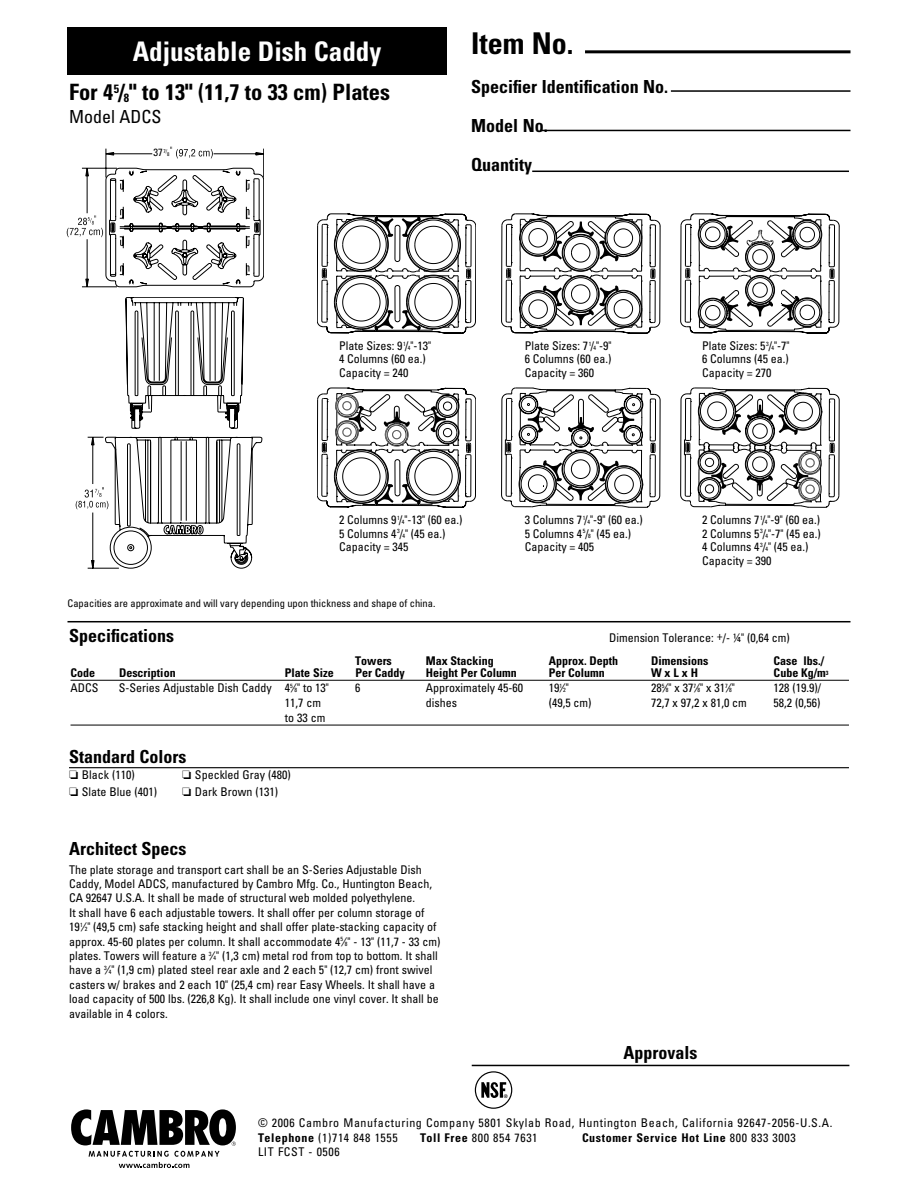
<style>
.page{position:relative;width:918px;height:1188px;background:#fff}
.page>*{position:absolute;margin:0;border:0;box-sizing:border-box;transform-origin:0 0}
.t1{font:700 condensed 30px "Univers";color:#000}
.t2{font:700 condensed 27px "Univers";color:#fff}
.t3{font:700 condensed 22.5px "Univers";color:#000}
.t4{font:700 condensed 18px/39px "Univers";color:#000}
.t5{font:condensed 18px "Univers";color:#000}
.t6{font:condensed 12px/13.5px "Univers";color:#000}
.t7{font:condensed 12px/14.4px "Univers";letter-spacing:.05em;color:#000}
.t8{font:700 condensed 12px "Univers";color:#000}
.t9{font:700 condensed 12px "Univers";letter-spacing:.05em;color:#000}
.t10{font:condensed 10.5px "Univers";color:#000}
.t11{font:condensed 5.25px "Univers";color:#000}
.t12{font:700 condensed 4.8px "Helvetica";color:#000}
.s1{font-size:12px}
.s2{font-size:6px}
.s3{font-weight:700}
.s4{font-weight:400}
</style>
<div class="page">
<svg style="left:71px;top:1109px;width:165px;height:59px"></svg>
<hr style="left:585px;top:50px;width:265px;height:3px;background:#000">
<hr style="left:671px;top:90px;width:179px;height:2px;background:#000">
<hr style="left:540px;top:130px;width:310px;height:1px;background:#000">
<hr style="left:532px;top:171px;width:317px;height:1px;background:#000">
<div style="left:68px;top:27px;width:379px;height:48px;background:#000"></div>
<hr style="left:71px;top:680px;width:778px;height:1px;background:#000">
<hr style="left:71px;top:725px;width:778px;height:1px;background:#000">
<hr style="left:69px;top:767px;width:780px;height:1px;background:#000">
<hr style="left:472px;top:1065px;width:377px;height:1px;background:#000">
<hr style="left:68px;top:621px;width:782px;height:1px;background:#000">
<svg style="left:474px;top:1071px;width:39px;height:38px"></svg>
<svg style="left:317px;top:214px;width:159px;height:119px"></svg>
<svg style="left:501px;top:214px;width:159px;height:119px"></svg>
<svg style="left:680px;top:214px;width:159px;height:120px"></svg>
<svg style="left:317px;top:388px;width:159px;height:120px"></svg>
<svg style="left:501px;top:388px;width:159px;height:119px"></svg>
<svg style="left:680px;top:388px;width:159px;height:119px"></svg>
<svg style="left:67px;top:147px;width:197px;height:140px"></svg>
<svg style="left:126px;top:297px;width:118px;height:132px"></svg>
<svg style="left:76px;top:437px;width:186px;height:131px"></svg>
<div style="left:154px;top:148px;width:16px;height:15px;background:#fff"></div>
<h2 class="t2" style="left:133px;top:35px;width:250px">Adjustable Dish Caddy</h2>
<h3 class="t3" style="left:69px;top:78px;width:323px">For 4<sup>5</sup>/<span class="s1">8</span>" to 13" (11,7 to 33 cm) Plates</h3>
<h3 class="t5" style="left:69px;top:105px;width:94px">Model ADCS</h3>
<p class="t10" style="left:154px;top:146px;width:15px">37<sup>7/</sup></p>
<p class="t11" style="left:167px;top:151px;width:4px">8</p>
<h1 class="t1" style="left:471px;top:25px;width:104px">Item No.</h1>
<h3 class="t4" style="left:471px;top:67px;width:198px">Specifier Identification No.<br>Model No.<br>Quantity</h3>
<p class="t6" style="left:339px;top:339px;width:94px">Plate Sizes: 9<sup>1</sup>/<span class="s2">4</span>"-13"<br>4 Columns (60 ea.)<br>Capacity = 240</p>
<p class="t6" style="left:525px;top:339px;width:88px;text-align:justify">Plate Sizes: 7<sup>1</sup>/<span class="s2">4</span>"-9" 6 Columns (60 ea.)<br>Capacity = 360</p>
<p class="t6" style="left:702px;top:339px;width:89px;text-align:justify">Plate Sizes: 5<sup>3</sup>/<span class="s2">4</span>"-7" 6 Columns (45 ea.)<br>Capacity = 270</p>
<p class="t6" style="left:339px;top:513px;width:125px">2 Columns 9<sup>1</sup>/<span class="s2">4</span>"-13" (60 ea.)<br>5 Columns 4<sup>3</sup>/<span class="s2">4</span>" (45 ea.)<br>Capacity = 345</p>
<p class="t6" style="left:525px;top:513px;width:120px">3 Columns 7<sup>1</sup>/<span class="s2">4</span>"-9" (60 ea.)<br>5 Columns 4<sup>5</sup>/<span class="s2">8</span>" (45 ea.)<br>Capacity = 405</p>
<p class="t6" style="left:702px;top:513px;width:120px">2 Columns 7<sup>1</sup>/<span class="s2">4</span>"-9" (60 ea.)<br>2 Columns 5<sup>3</sup>/<span class="s2">4</span>"-7" (45 ea.)<br>4 Columns 4<sup>3</sup>/<span class="s2">4</span>" (45 ea.)<br>Capacity = 390</p>
<p class="t10" style="left:68px;top:596px;width:369px">Capacities are approximate and will vary depending upon thickness and shape of china.</p>
<h3 class="t4" style="left:69px;top:615px;width:107px">Specifications</h3>
<p class="t6" style="left:609px;top:630px;width:182px">Dimension Tolerance: +/- ¼" (0,64 cm)</p>
<p class="t8" style="left:355px;top:653px;width:38px">Towers</p>
<p class="t8" style="left:426px;top:653px;width:70px">Max Stacking</p>
<p class="t8" style="left:549px;top:653px;width:71px">Approx. Depth</p>
<p class="t8" style="left:651px;top:653px;width:59px">Dimensions</p>
<p class="t8" style="left:774px;top:653px;width:52px">Case lbs./</p>
<p class="t8" style="left:71px;top:665px;width:26px">Code</p>
<p class="t8" style="left:119px;top:665px;width:58px">Description</p>
<p class="t8" style="left:285px;top:665px;width:50px">Plate Size</p>
<p class="t8" style="left:355px;top:665px;width:51px">Per Caddy</p>
<p class="t8" style="left:426px;top:665px;width:93px">Height Per Column</p>
<p class="t8" style="left:549px;top:665px;width:58px">Per Column</p>
<p class="t8" style="left:651px;top:665px;width:49px">W x L x H</p>
<p class="t8" style="left:774px;top:665px;width:56px">Cube Kg/m<sup>3</sup></p>
<p class="t6" style="left:71px;top:681px;width:30px">ADCS</p>
<p class="t6" style="left:119px;top:681px;width:211px">S-Series Adjustable Dish Caddy 4<sup>5</sup>⁄<span class="s2">8</span>" to 13"</p>
<p class="t6" style="left:355px;top:681px;width:7px">6</p>
<p class="t6" style="left:426px;top:681px;width:99px">Approximately 45-60</p>
<p class="t6" style="left:549px;top:681px;width:22px">19<sup>1</sup>⁄<span class="s2">2</span>"</p>
<p class="t6" style="left:651px;top:681px;width:85px">28<sup>5</sup>⁄<span class="s2">8</span>" x 37<sup>7</sup>⁄<span class="s2">8</span>" x 31<sup>7</sup>⁄<span class="s2">8</span>"</p>
<p class="t6" style="left:774px;top:681px;width:49px">128 (19.9)/</p>
<p class="t6" style="left:285px;top:696px;width:38px">11,7 cm</p>
<p class="t6" style="left:426px;top:696px;width:33px">dishes</p>
<p class="t6" style="left:549px;top:696px;width:44px">(49,5 cm)</p>
<p class="t6" style="left:651px;top:696px;width:97px">72,7 x 97,2 x 81,0 cm</p>
<p class="t6" style="left:774px;top:696px;width:48px">58,2 (0,56)</p>
<p class="t6" style="left:285px;top:711px;width:42px">to 33 cm</p>
<h3 class="t4" style="left:69px;top:737px;width:119px">Standard Colors</h3>
<p class="t6" style="left:69px;top:768px;width:67px">□ Black (110)</p>
<p class="t6" style="left:182px;top:768px;width:110px">□ Speckled Gray (480)</p>
<p class="t6" style="left:69px;top:785px;width:89px">□ Slate Blue (401)</p>
<p class="t6" style="left:182px;top:785px;width:97px">□ Dark Brown (131)</p>
<h3 class="t4" style="left:69px;top:829px;width:119px">Architect Specs</h3>
<p class="t6" style="left:69px;top:862px;width:373px;line-height:14.4px">The plate storage and transport cart shall be an S-Series Adjustable Dish Caddy, Model ADCS, manufactured by Cambro Mfg. Co., Huntington Beach, CA 92647 U.S.A. It shall be made of structural web molded polyethylene.<br>It shall have 6 each adjustable towers. It shall offer per column storage of 19<sup>1</sup>⁄<span class="s2">2</span>" (49,5 cm) safe stacking height and shall offer plate-stacking capacity of approx. 45-60 plates per column. It shall accommodate 4<sup>5</sup>⁄<span class="s2">8</span>" - 13" (11,7 - 33 cm) plates. Towers will feature a <sup>3</sup>⁄<span class="s2">4</span>" (1,3 cm) metal rod from top to bottom. It shall have a <sup>3</sup>⁄<span class="s2">4</span>" (1,9 cm) plated steel rear axle and 2 each 5" (12,7 cm) front swivel casters w/ brakes and 2 each 10" (25,4 cm) rear Easy Wheels. It shall have a load capacity of 500 lbs. (226,8 Kg). It shall include one vinyl cover. It shall be available in 4 colors.</p>
<p class="t12" style="left:504px;top:1093px;width:5px">®</p>
<h3 class="t4" style="left:624px;top:1033px;width:75px">Approvals</h3>
<p class="t7" style="left:258px;top:1115px;width:576px">© 2006 Cambro Manufacturing Company 5801 Skylab Road, Huntington Beach, California 92647-2056-U.S.A.<br><span class="s3">Telephone</span> (1)714 848 1555</p>
<p class="t7" style="left:420px;top:1130px;width:119px"><span class="s3">Toll Free</span> 800 854 7631</p>
<p class="t9" style="left:582px;top:1130px;width:215px">Customer Service Hot Line <span class="s4">800 833 3003</span></p>
<p class="t6" style="left:258px;top:1145px;width:34px">LIT fcst</p>
<p class="t6" style="left:309px;top:1145px;width:33px">- 0506</p>
</div>
